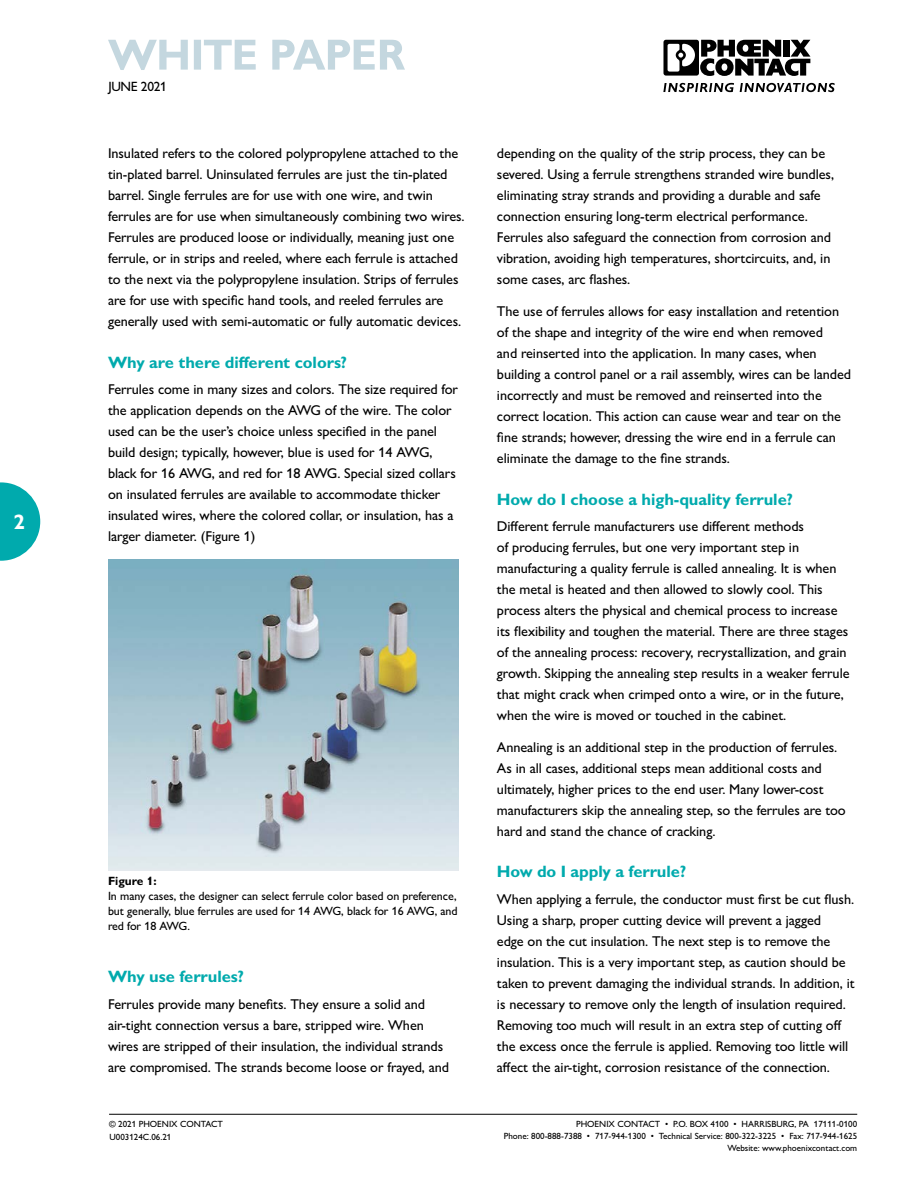
<style>
.page{position:relative;width:918px;height:1188px;background:#fff}
.page>*{position:absolute;margin:0;border:0;box-sizing:border-box;transform-origin:0 0}
.t1{font:700 21px "Px C Gill Alt One";color:#fff}
.t2{font:700 16.5px "Px C Gill Alt One";letter-spacing:-.005em;color:#00aaad}
.t3{font:14.25px/21px "Px C Gill Alt One";letter-spacing:-.005em;color:#000}
.t4{font:13.5px "Px C Gill Alt One";letter-spacing:-.025em;color:#000}
.t5{font:12px/15px "Px C Gill Alt One";letter-spacing:-.005em;color:#000;text-align:justify}
.t6{font:700 12px "Px C Gill Alt One";letter-spacing:-.005em;color:#000}
.t7{font:9px/12px "Px C Gill Alt One";color:#000;text-align:right}
</style>
<div class="page">
<svg style="left:663px;top:40px;width:147px;height:36px"></svg>
<svg style="left:663px;top:83px;width:71px;height:9px"></svg>
<svg style="left:740px;top:83px;width:95px;height:9px"></svg>
<svg style="left:108px;top:40px;width:297px;height:30px"></svg>
<hr style="left:109px;top:1114px;width:748px;height:1px;background:#000">
<svg style="left:0;top:482px;width:40px;height:79px"></svg>
<img style="left:108px;top:560px;width:351px;height:310px">
<h1 class="t1" style="left:14px;top:508px;width:13px">2</h1>
<p class="t4" style="left:108px;top:79px;width:60px">JUNE 2021</p>
<p class="t3" style="left:108px;top:143px;width:358px">Insulated refers to the colored polypropylene attached to the tin-plated barrel. Uninsulated ferrules are just the tin-plated barrel. Single ferrules are for use with one wire, and twin ferrules are for use when simultaneously combining two wires.<br>Ferrules are produced loose or individually, meaning just one ferrule, or in strips and reeled, where each ferrule is attached to the next via the polypropylene insulation. Strips of ferrules are for use with specific hand tools, and reeled ferrules are generally used with semi-automatic or fully automatic devices.</p>
<p class="t2" style="left:108px;top:352px;width:241px">Why are there different colors?</p>
<p class="t3" style="left:108px;top:379px;width:352px">Ferrules come in many sizes and colors. The size required for the application depends on the AWG of the wire. The color used can be the user’s choice unless specified in the panel build design; typically, however, blue is used for 14 AWG, black for 16 AWG, and red for 18 AWG. Special sized collars on insulated ferrules are available to accommodate thicker insulated wires, where the colored collar, or insulation, has a larger diameter. (Figure 1)</p>
<p class="t6" style="left:108px;top:874px;width:50px">Figure 1:</p>
<p class="t5" style="left:108px;top:889px;width:351px">In many cases, the designer can select ferrule color based on preference, but generally, blue ferrules are used for 14 AWG, black for 16 AWG, and red for 18 AWG.</p>
<p class="t2" style="left:108px;top:967px;width:138px">Why use ferrules?</p>
<p class="t3" style="left:108px;top:993px;width:343px">Ferrules provide many benefits. They ensure a solid and air-tight connection versus a bare, stripped wire. When wires are stripped of their insulation, the individual strands are compromised. The strands become loose or frayed, and</p>
<p class="t3" style="left:497px;top:143px;width:339px">depending on the quality of the strip process, they can be severed. Using a ferrule strengthens stranded wire bundles, eliminating stray strands and providing a durable and safe connection ensuring long-term electrical performance.<br>Ferrules also safeguard the connection from corrosion and vibration, avoiding high temperatures, shortcircuits, and, in some cases, arc flashes.</p>
<p class="t3" style="left:497px;top:300px;width:356px">The use of ferrules allows for easy installation and retention of the shape and integrity of the wire end when removed<br>and reinserted into the application. In many cases, when building a control panel or a rail assembly, wires can be landed incorrectly and must be removed and reinserted into the correct location. This action can cause wear and tear on the fine strands; however, dressing the wire end in a ferrule can eliminate the damage to the fine strands.</p>
<p class="t2" style="left:497px;top:489px;width:298px">How do I choose a high-quality ferrule?</p>
<p class="t3" style="left:497px;top:516px;width:354px">Different ferrule manufacturers use different methods<br>of producing ferrules, but one very important step in manufacturing a quality ferrule is called annealing. It is when the metal is heated and then allowed to slowly cool. This process alters the physical and chemical process to increase its flexibility and toughen the material. There are three stages of the annealing process: recovery, recrystallization, and grain growth. Skipping the annealing step results in a weaker ferrule that might crack when crimped onto a wire, or in the future, when the wire is moved or touched in the cabinet.</p>
<p class="t3" style="left:497px;top:736px;width:350px">Annealing is an additional step in the production of ferrules.<br>As in all cases, additional steps mean additional costs and ultimately, higher prices to the end user. Many lower-cost manufacturers skip the annealing step, so the ferrules are too hard and stand the chance of cracking.</p>
<p class="t2" style="left:497px;top:862px;width:191px">How do I apply a ferrule?</p>
<p class="t3" style="left:497px;top:888px;width:359px">When applying a ferrule, the conductor must first be cut flush.<br>Using a sharp, proper cutting device will prevent a jagged<br>edge on the cut insulation. The next step is to remove the insulation. This is a very important step, as caution should be taken to prevent damaging the individual strands. In addition, it is necessary to remove only the length of insulation required.<br>Removing too much will result in an extra step of cutting off the excess once the ferrule is applied. Removing too little will affect the air-tight, corrosion resistance of the connection.</p>
<p class="t7" style="left:109px;top:1118px;width:115px">© 2021 PHOENIX CONTACT</p>
<p class="t7" style="left:504px;top:1118px;width:355px">PHOENIX CONTACT • P.O. BOX 4100 • HARRISBURG, PA 17111-0100<br>Phone: 800-888-7388 • 717-944-1300 • Technical Service: 800-322-3225 • Fax: 717-944-1625<br>Website: www.phoenixcontact.com</p>
<p class="t7" style="left:110px;top:1131px;width:63px">U003124C.06.21</p>
</div>
